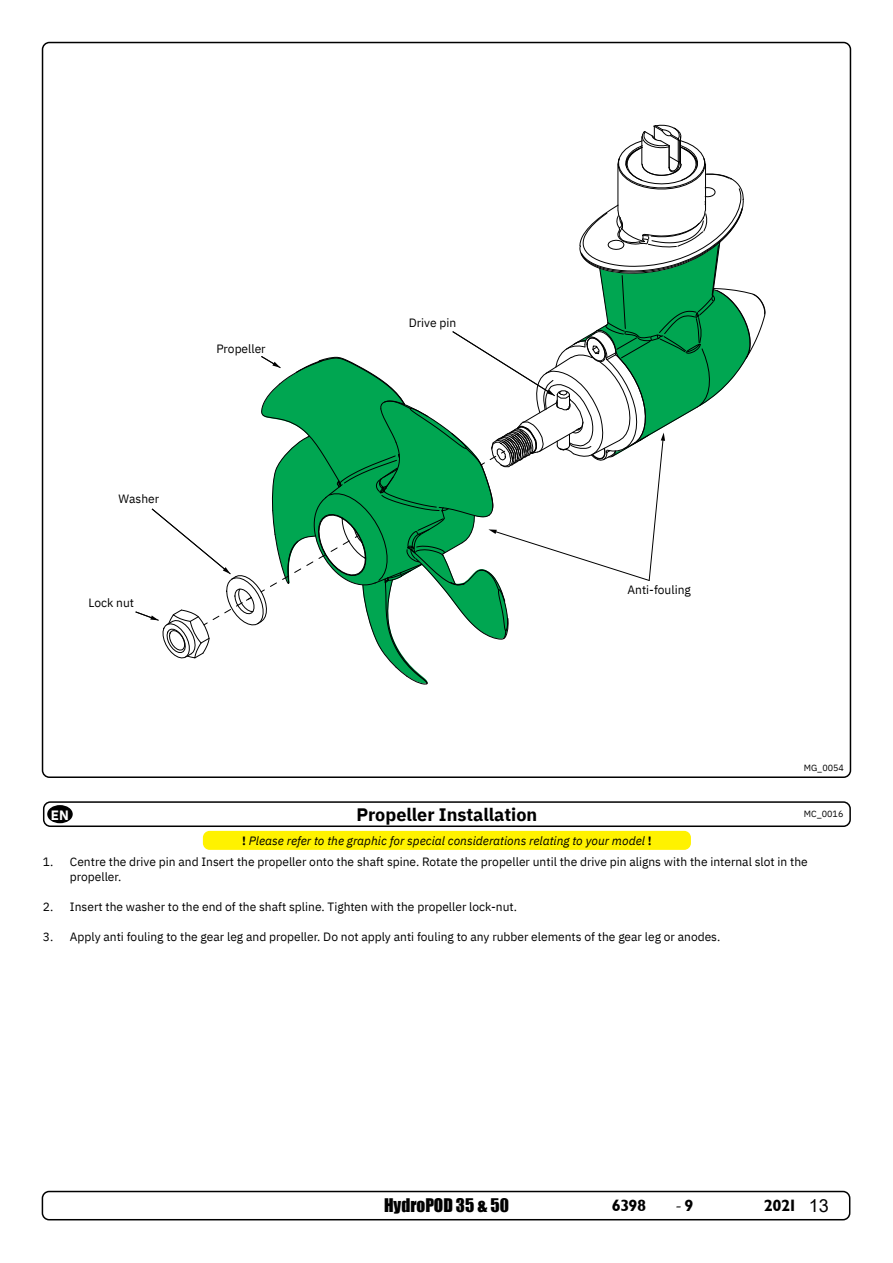
<style>
.page{position:relative;width:893px;height:1263px;background:#fff}
.page>*{position:absolute;margin:0;border:0;box-sizing:border-box;transform-origin:0 0}
.t1{font:700 18px "IBM Plex Sans";color:#000}
.t2{font:18px "Minion Pro";color:#000}
.t3{font:17.25px "Impact";color:#000}
.t4{font:16.5px "Garrison Sans BOLD";letter-spacing:-.035em;color:#000}
.t5{font:700 13.5px "IBM Plex Sans";color:#fff}
.t6{font:12px/15px "IBM Plex Sans";color:#000}
.t7{font:italic 12px "IBM Plex Sans";color:#000}
.t8{font:9px "IBM Plex Sans";color:#000}
.s1{font-weight:700;font-style:normal}
.s2{font-family:"Garrison Sans BOLD";font-size:16.5px}
.s3{font-family:"Arial";font-size:18px}
</style>
<div class="page">
<div style="left:42px;top:1191px;width:808px;height:29px;border:2px solid #000;border-radius:7px"></div>
<div style="left:43px;top:801px;width:808px;height:26px;border:2px solid #000;border-radius:7px"></div>
<div style="left:48px;top:806px;width:24px;height:16px;background:#000;border-radius:50%"></div>
<div style="left:47px;top:805px;width:26px;height:18px;border:2px solid #000;border-radius:50%"></div>
<div style="left:203px;top:831px;width:488px;height:19px;background:#fff200;border-radius:7px"></div>
<svg style="left:135px;top:125px;width:631px;height:560px"></svg>
<p class="t6" style="left:119px;top:491px;width:42px">Washer</p>
<p class="t6" style="left:88px;top:594px;width:47px">Lock nut</p>
<p class="t6" style="left:216px;top:340px;width:51px">Propeller</p>
<p class="t6" style="left:409px;top:314px;width:49px">Drive pin</p>
<p class="t6" style="left:628px;top:581px;width:65px">Anti-fouling</p>
<p class="t8" style="left:804px;top:760px;width:42px">MG_0054</p>
<p class="t5" style="left:51px;top:804px;width:19px">EN</p>
<p class="t1" style="left:356px;top:800px;width:182px">Propeller Installation</p>
<p class="t6" style="left:70px;top:853px;width:739px;text-indent:-27px">1. Centre the drive pin and Insert the propeller onto the shaft spine. Rotate the propeller until the drive pin aligns with the internal slot in the propeller.</p>
<p class="t6" style="left:43px;top:898px;width:475px">2. Insert the washer to the end of the shaft spline. Tighten with the propeller lock-nut.</p>
<p class="t6" style="left:43px;top:928px;width:679px">3. Apply anti fouling to the gear leg and propeller. Do not apply anti fouling to any rubber elements of the gear leg or anodes.</p>
<p class="t8" style="left:804px;top:807px;width:41px">MC_0016</p>
<p class="t7" style="left:242px;top:831px;width:411px"><span class="s1">!</span> Please refer to the graphic for special considerations relating to your model <span class="s1">!</span></p>
<h2 class="t3" style="left:384px;top:1192px;width:126px">HydroPOD 35 &amp; 50</h2>
<h3 class="t4" style="left:612px;top:1196px;width:36px">6398</h3>
<h1 class="t2" style="left:675px;top:1193px;width:20px">-<span class="s2">9</span></h1>
<h3 class="t4" style="left:764px;top:1196px;width:66px">2021 <span class="s3">13</span></h3>
</div>
